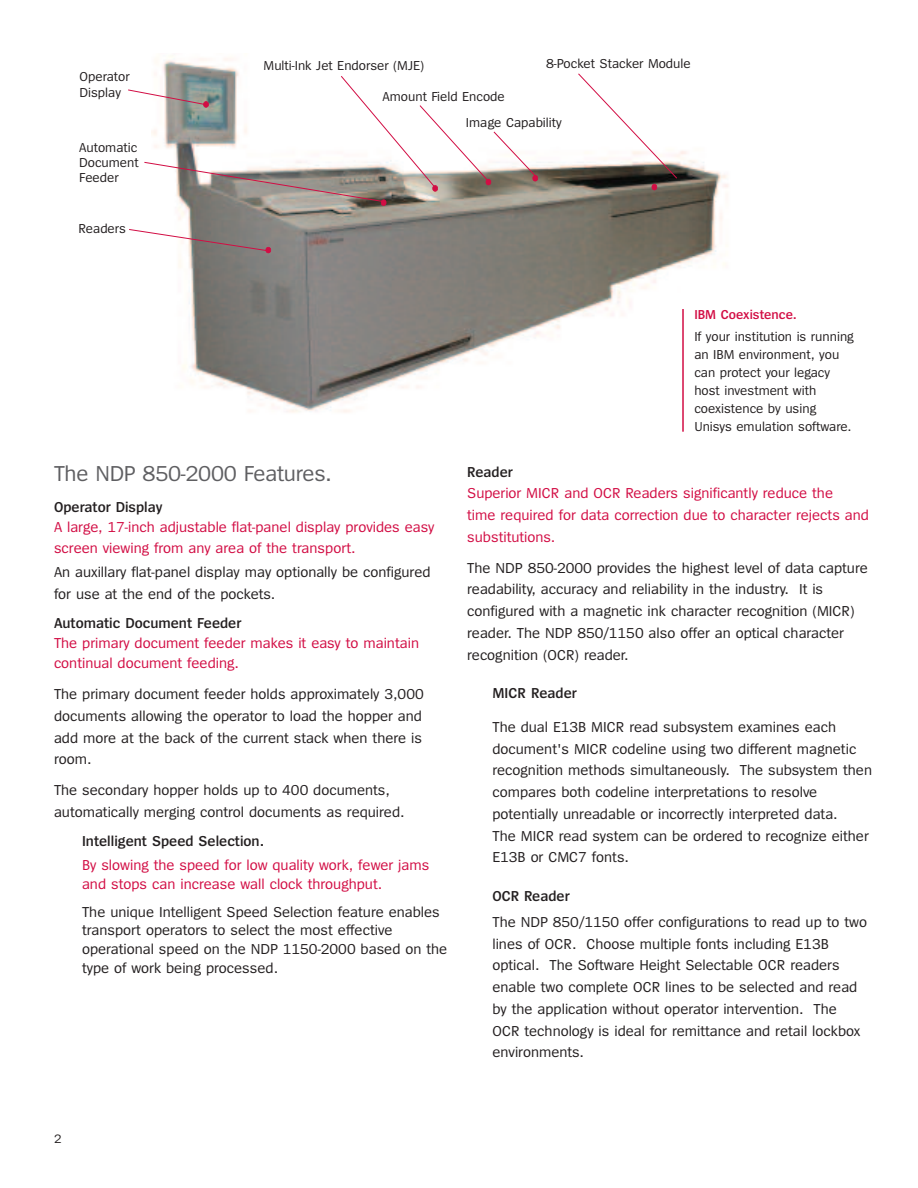
<style>
.page{position:relative;width:918px;height:1188px;background:#fff}
.page>*{position:absolute;margin:0;border:0;box-sizing:border-box;transform-origin:0 0}
.t1{font:22.5px "Spiegel";letter-spacing:-.01em;color:#5f5f62}
.t2{font:15px/21.8px "Spiegel";color:#231f20}
.t3{font:15px/20.2px "Spiegel";color:#d20d44}
.t4{font:600 15px "Spiegel";color:#231f20}
.t5{font:13.5px/18px "Spiegel";color:#231f20}
.t6{font:600 13.5px "Spiegel";color:#d20d44}
.t7{font:12.75px "Spiegel";color:#231f20}
</style>
<div class="page">
<img style="left:156px;top:55px;width:573px;height:358px">
<svg style="left:578px;top:74px;width:99px;height:104px"></svg>
<svg style="left:652px;top:184px;width:5px;height:6px"></svg>
<svg style="left:129px;top:229px;width:142px;height:24px"></svg>
<svg style="left:128px;top:76px;width:410px;height:130px"></svg>
<hr style="left:682px;top:309px;width:2px;height:123px;background:#d20d44">
<p class="t5" style="left:80px;top:70px;width:52px;line-height:16.2px">Operator<br>Display</p>
<p class="t5" style="left:79px;top:141px;width:61px;line-height:15px;text-align:justify">Automatic Document Feeder</p>
<p class="t5" style="left:79px;top:220px;width:49px">Readers</p>
<p class="t5" style="left:264px;top:57px;width:162px">Multi-Ink Jet Endorser (MJE)</p>
<p class="t5" style="left:383px;top:88px;width:124px">Amount Field Encode</p>
<p class="t5" style="left:546px;top:55px;width:146px">8-Pocket Stacker Module</p>
<p class="t5" style="left:466px;top:114px;width:97px">Image Capability</p>
<p class="t6" style="left:694px;top:310px;width:104px">IBM Coexistence.</p>
<p class="t5" style="left:694px;top:329px;width:161px">If your institution is running an IBM environment, you can protect your legacy host investment with coexistence by using<br>Unisys emulation software.</p>
<h1 class="t1" style="left:54px;top:466px;width:279px">The NDP 850-2000 Features.</h1>
<p class="t4" style="left:54px;top:502px;width:110px">Operator Display</p>
<p class="t3" style="left:54px;top:518px;width:382px">A large, 17-inch adjustable flat-panel display provides easy screen viewing from any area of the transport.</p>
<p class="t2" style="left:54px;top:562px;width:378px">An auxillary flat-panel display may optionally be configured for use at the end of the pockets.</p>
<p class="t4" style="left:54px;top:618px;width:189px">Automatic Document Feeder</p>
<p class="t3" style="left:54px;top:634px;width:367px">The primary document feeder makes it easy to maintain continual document feeding.</p>
<p class="t2" style="left:54px;top:684px;width:371px;text-align:justify">The primary document feeder holds approximately 3,000 documents allowing the operator to load the hopper and add more at the back of the current stack when there is room.</p>
<p class="t2" style="left:54px;top:780px;width:352px">The secondary hopper holds up to 400 documents, automatically merging control documents as required.</p>
<p class="t4" style="left:82px;top:836px;width:184px">Intelligent Speed Selection.</p>
<p class="t3" style="left:82px;top:857px;width:349px;line-height:18.8px">By slowing the speed for low quality work, fewer jams and stops can increase wall clock throughput.</p>
<p class="t2" style="left:82px;top:903px;width:367px;line-height:18.8px">The unique Intelligent Speed Selection feature enables transport operators to select the most effective operational speed on the NDP 1150-2000 based on the type of work being processed.</p>
<p class="t4" style="left:467px;top:466px;width:47px">Reader</p>
<p class="t3" style="left:467px;top:484px;width:403px;line-height:21.8px">Superior MICR and OCR Readers significantly reduce the<br>time required for data correction due to character rejects and substitutions.</p>
<p class="t2" style="left:467px;top:558px;width:402px">The NDP 850-2000 provides the highest level of data capture readability, accuracy and reliability in the industry. It is configured with a magnetic ink character recognition (MICR) reader. The NDP 850/1150 also offer an optical character recognition (OCR) reader.</p>
<p class="t4" style="left:492px;top:688px;width:86px">MICR Reader</p>
<p class="t2" style="left:492px;top:717px;width:381px">The dual E13B MICR read subsystem examines each document's MICR codeline using two different magnetic recognition methods simultaneously. The subsystem then compares both codeline interpretations to resolve potentially unreadable or incorrectly interpreted data.<br>The MICR read system can be ordered to recognize either E13B or CMC7 fonts.</p>
<p class="t4" style="left:492px;top:890px;width:79px">OCR Reader</p>
<p class="t2" style="left:492px;top:912px;width:376px">The NDP 850/1150 offer configurations to read up to two lines of OCR. Choose multiple fonts including E13B optical. The Software Height Selectable OCR readers enable two complete OCR lines to be selected and read by the application without operator intervention. The OCR technology is ideal for remittance and retail lockbox environments.</p>
<p class="t7" style="left:54px;top:1134px;width:9px">2</p>
</div>
